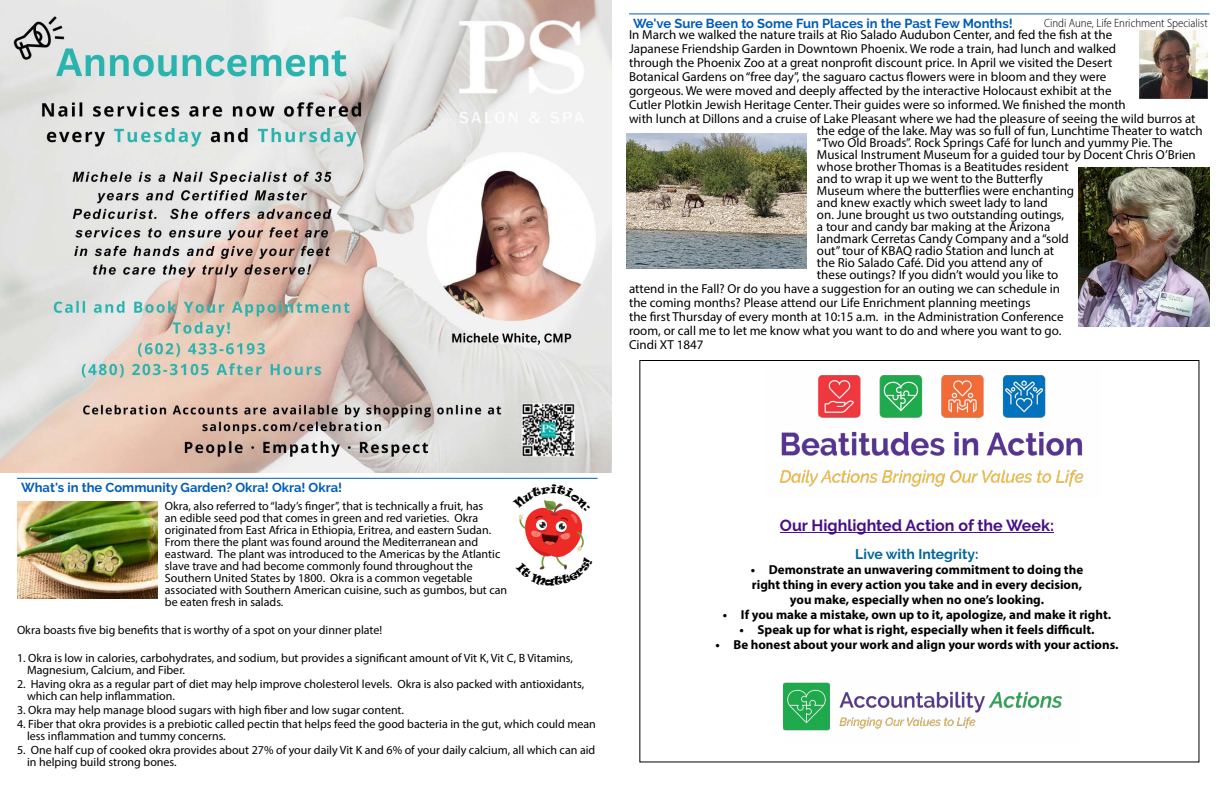
<style>
.page{position:relative;width:1224px;height:792px;background:#fff}
.page>*{position:absolute;margin:0;border:0;box-sizing:border-box;transform-origin:0 0}
.t1{font:700 16px "Raleway";color:#470f86}
.t2{font:700 14px "Raleway";color:#01679a}
.t3{font:13px/12px "Myriad Pro";color:#000}
.t4{font:700 13px/15px "Myriad Pro";color:#000;text-align:center}
.t5{font:700 13px "Raleway";color:#005cb9}
.t6{font:12px/12px "Myriad Pro";color:#000}
.t7{font:300 semi-condensed 12px "Myriad Pro";color:#000}
</style>
<div class="page">
<hr style="left:629px;top:14px;width:581px;height:1px;background:#005cb9">
<img style="left:780px;top:375px;width:304px;height:112px">
<hr style="left:780px;top:532px;width:274px;height:1px;background:#470f86">
<img style="left:0;top:0;width:612px;height:473px">
<img style="left:1139px;top:31px;width:69px;height:68px">
<img style="left:1078px;top:168px;width:132px;height:159px">
<img style="left:626px;top:134px;width:180px;height:135px">
<hr style="left:17px;top:478px;width:581px;height:1px;background:#005cb9">
<img style="left:17px;top:501px;width:140px;height:97px">
<img style="left:784px;top:682px;width:278px;height:49px">
<svg style="left:518px;top:500px;width:66px;height:70px"></svg>
<p class="t5" style="left:633px;top:16px;width:381px">We've Sure Been to Some Fun Places in the Past Few Months!</p>
<p class="t7" style="left:1044px;top:16px;width:165px">Cindi Aune, Life Enrichment Specialist</p>
<p class="t3" style="left:629px;top:27px;width:568px;line-height:14px">In March we walked the nature trails at Rio Salado Audubon Center, and fed the fish at the<br>Japanese Friendship Garden in Downtown Phoenix. We rode a train, had lunch and walked<br>through the Phoenix Zoo at a great nonprofit discount price. In April we visited the Desert<br>Botanical Gardens on “free day”, the saguaro cactus flowers were in bloom and they were<br>gorgeous. We were moved and deeply affected by the interactive Holocaust exhibit at the<br>Cutler Plotkin Jewish Heritage Center. Their guides were so informed. We finished the month<br>with lunch at Dillons and a cruise of Lake Pleasant where we had the pleasure of seeing the wild burros at</p>
<p class="t3" style="left:817px;top:124px;width:387px">the edge of the lake. May was so full of fun, Lunchtime Theater to watch “Two Old Broads”. Rock Springs Café for lunch and yummy Pie. The Musical Instrument Museum for a guided tour by Docent Chris O’Brien whose brother Thomas is a Beatitudes resident<br>and to wrap it up we went to the Butterfly<br>Museum where the butterflies were enchanting<br>and knew exactly which sweet lady to land<br>on. June brought us two outstanding outings,<br>a tour and candy bar making at the Arizona<br>landmark Cerretas Candy Company and a “sold<br>out” tour of KBAQ radio Station and lunch at<br>the Rio Salado Café. Did you attend any of<br>these outings? If you didn’t would you like to</p>
<p class="t3" style="left:629px;top:281px;width:436px;line-height:14px">attend in the Fall? Or do you have a suggestion for an outing we can schedule in the coming months? Please attend our Life Enrichment planning meetings<br>the first Thursday of every month at 10:15 a.m. in the Administration Conference room, or call me to let me know what you want to do and where you want to go.<br>Cindi XT 1847</p>
<p class="t5" style="left:21px;top:480px;width:323px">What's in the Community Garden? Okra! Okra! Okra!</p>
<p class="t6" style="left:165px;top:500px;width:344px">Okra, also referred to “lady’s finger”, that is technically a fruit, has<br>an edible seed pod that comes in green and red varieties. Okra originated from East Africa in Ethiopia, Eritrea, and eastern Sudan.<br>From there the plant was found around the Mediterranean and eastward. The plant was introduced to the Americas by the Atlantic slave trave and had become commonly found throughout the Southern United States by 1800. Okra is a common vegetable associated with Southern American cuisine, such as gumbos, but can be eaten fresh in salads.</p>
<p class="t6" style="left:17px;top:624px;width:367px">Okra boasts five big benefits that is worthy of a spot on your dinner plate!</p>
<p class="t6" style="left:27px;top:652px;width:547px;text-indent:-10px">1. Okra is low in calories, carbohydrates, and sodium, but provides a significant amount of Vit K, Vit C, B Vitamins,<br>Magnesium, Calcium, and Fiber.</p>
<p class="t6" style="left:27px;top:678px;width:559px;text-indent:-10px">2. Having okra as a regular part of diet may help improve cholesterol levels. Okra is also packed with antioxidants, which can help inflammation.</p>
<p class="t6" style="left:17px;top:704px;width:388px">3. Okra may help manage blood sugars with high fiber and low sugar content.</p>
<p class="t6" style="left:27px;top:718px;width:570px;text-indent:-10px">4. Fiber that okra provides is a prebiotic called pectin that helps feed the good bacteria in the gut, which could mean less inflammation and tummy concerns.</p>
<p class="t6" style="left:27px;top:744px;width:570px;text-indent:-10px">5. One half cup of cooked okra provides about 27% of your daily Vit K and 6% of your daily calcium, all which can aid in helping build strong bones.</p>
<p class="t1" style="left:780px;top:517px;width:276px">Our Highlighted Action of the Week:</p>
<p class="t2" style="left:855px;top:546px;width:125px">Live with Integrity:</p>
<p class="t4" style="left:751px;top:562px;width:334px">• Demonstrate an unwavering commitment to doing the right thing in every action you take and in every decision, you make, especially when no one’s looking.</p>
<p class="t4" style="left:723px;top:607px;width:390px">• If you make a mistake, own up to it, apologize, and make it right.</p>
<p class="t4" style="left:740px;top:622px;width:356px">• Speak up for what is right, especially when it feels difficult.</p>
<p class="t4" style="left:715px;top:637px;width:405px">• Be honest about your work and align your words with your actions.</p>
</div>
